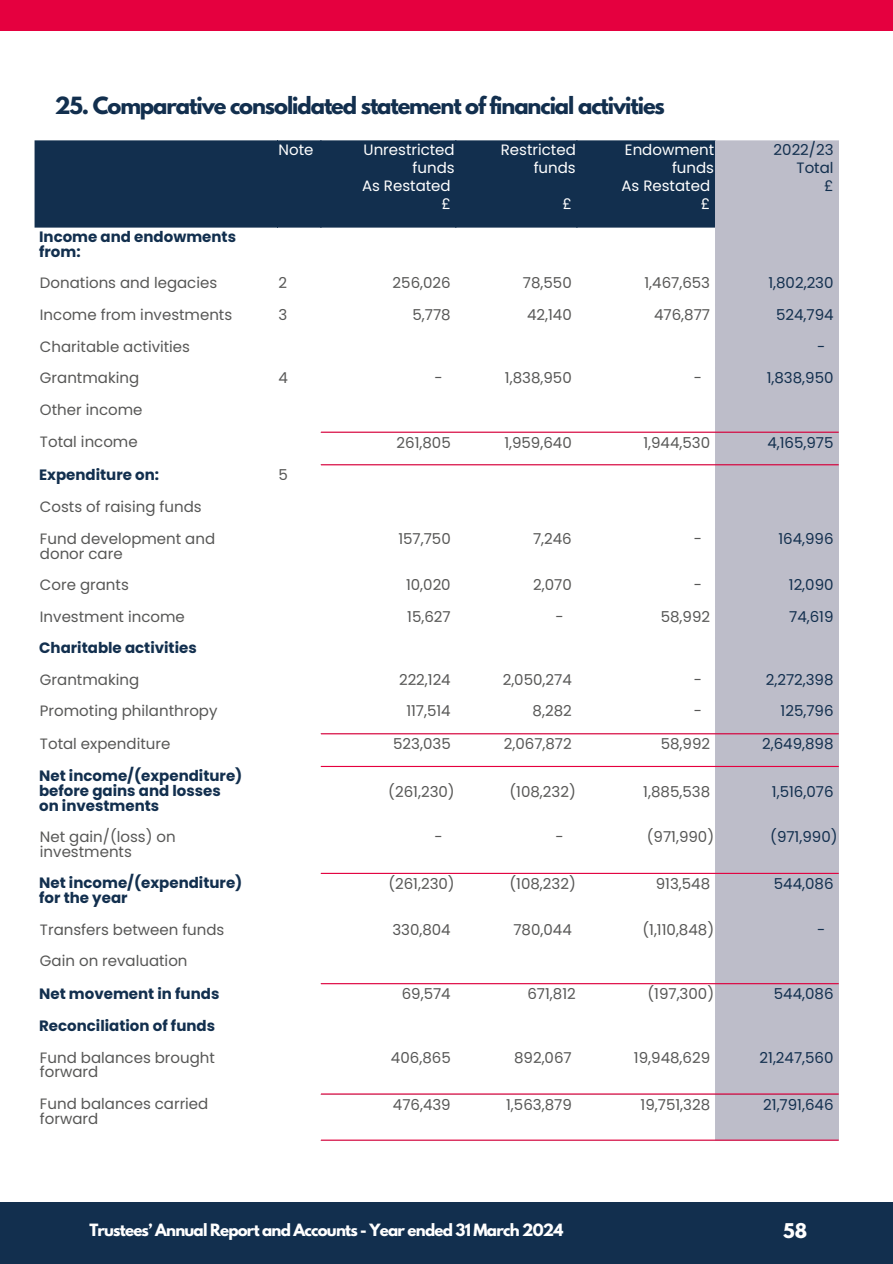
<style>
.page{position:relative;width:893px;height:1264px;background:#fff}
.page>*{position:absolute;margin:0;border:0;box-sizing:border-box;transform-origin:0 0}
.t1{font:700 21px "League Spartan";letter-spacing:-.05em;color:#122f4e}
.t2{font:700 18px "League Spartan";color:#fff}
.t3{font:18px "DM Sans";color:#fff}
.t4{font:15px "Poppins";color:#575756}
.t5{font:700 15px "Poppins";color:#122f4e}
.t6{font:15px "Poppins";color:#122f4e}
.t7{font:15px/18px "Poppins";color:#fff;text-align:right}
.t8{font:700 15px "League Spartan";letter-spacing:-.05em;color:#fff}
</style>
<div class="page">
<div style="left:0;top:0;width:892px;height:31px;background:#e5003f"></div>
<div style="left:0;top:1202px;width:892px;height:61px;background:#122f4e"></div>
<div style="left:35px;top:141px;width:680px;height:86px;background:#122f4e"></div>
<div style="left:715px;top:141px;width:123px;height:998px;background:#bdbdc9"></div>
<hr style="left:321px;top:431px;width:517px;height:2px;background:#e5003f">
<hr style="left:321px;top:464px;width:517px;height:1px;background:#e5003f">
<hr style="left:321px;top:733px;width:517px;height:1px;background:#e5003f">
<hr style="left:321px;top:766px;width:517px;height:1px;background:#e5003f">
<hr style="left:321px;top:872px;width:517px;height:2px;background:#e5003f">
<hr style="left:321px;top:983px;width:517px;height:1px;background:#e5003f">
<hr style="left:321px;top:1093px;width:517px;height:1px;background:#e5003f">
<hr style="left:321px;top:1139px;width:517px;height:1px;background:#e5003f">
<p class="t1" style="left:55px;top:95px;width:611px">25. Comparative consolidated statement of financial activities</p>
<p class="t7" style="left:278px;top:141px;width:36px">Note</p>
<p class="t7" style="left:363px;top:141px;width:93px">Unrestricted funds</p>
<p class="t7" style="left:362px;top:177px;width:90px">As Restated</p>
<p class="t7" style="left:441px;top:195px;width:11px">£</p>
<p class="t7" style="left:500px;top:141px;width:76px">Restricted funds</p>
<p class="t7" style="left:562px;top:195px;width:11px">£</p>
<p class="t7" style="left:625px;top:141px;width:91px">Endowment funds</p>
<p class="t7" style="left:621px;top:177px;width:90px">As Restated</p>
<p class="t7" style="left:700px;top:195px;width:11px">£</p>
<p class="t6" style="left:773px;top:139px;width:61px">2022/23</p>
<p class="t6" style="left:796px;top:157px;width:38px">Total</p>
<p class="t6" style="left:824px;top:175px;width:11px">£</p>
<p class="t5" style="left:39px;top:226px;width:198px">Income and endowments</p>
<p class="t5" style="left:39px;top:241px;width:43px">from:</p>
<p class="t4" style="left:40px;top:273px;width:179px">Donations and legacies</p>
<p class="t4" style="left:278px;top:273px;width:10px">2</p>
<p class="t4" style="left:392px;top:273px;width:60px">256,026</p>
<p class="t4" style="left:523px;top:273px;width:50px">78,550</p>
<p class="t4" style="left:644px;top:273px;width:67px">1,467,653</p>
<p class="t6" style="left:768px;top:273px;width:67px">1,802,230</p>
<p class="t4" style="left:40px;top:304px;width:194px">Income from investments</p>
<p class="t4" style="left:278px;top:304px;width:10px">3</p>
<p class="t4" style="left:412px;top:304px;width:40px">5,778</p>
<p class="t4" style="left:527px;top:304px;width:46px">42,140</p>
<p class="t4" style="left:654px;top:304px;width:57px">476,877</p>
<p class="t6" style="left:776px;top:304px;width:59px">524,794</p>
<p class="t4" style="left:40px;top:336px;width:152px">Charitable activities</p>
<p class="t6" style="left:817px;top:336px;width:10px">-</p>
<p class="t4" style="left:40px;top:367px;width:101px">Grantmaking</p>
<p class="t4" style="left:278px;top:367px;width:11px">4</p>
<p class="t4" style="left:434px;top:367px;width:10px">-</p>
<p class="t4" style="left:505px;top:367px;width:68px">1,838,950</p>
<p class="t4" style="left:693px;top:367px;width:10px">-</p>
<p class="t6" style="left:766px;top:367px;width:68px">1,838,950</p>
<p class="t4" style="left:40px;top:399px;width:104px">Other income</p>
<p class="t4" style="left:40px;top:431px;width:99px">Total income</p>
<p class="t4" style="left:396px;top:432px;width:56px">261,805</p>
<p class="t4" style="left:504px;top:432px;width:69px">1,959,640</p>
<p class="t4" style="left:643px;top:432px;width:68px">1,944,530</p>
<p class="t6" style="left:767px;top:432px;width:68px">4,165,975</p>
<p class="t5" style="left:39px;top:464px;width:121px">Expenditure on:</p>
<p class="t4" style="left:278px;top:464px;width:11px">5</p>
<p class="t4" style="left:40px;top:496px;width:163px">Costs of raising funds</p>
<p class="t4" style="left:40px;top:528px;width:177px">Fund development and</p>
<p class="t4" style="left:40px;top:543px;width:84px">donor care</p>
<p class="t4" style="left:398px;top:528px;width:54px">157,750</p>
<p class="t4" style="left:533px;top:528px;width:40px">7,246</p>
<p class="t4" style="left:693px;top:528px;width:10px">-</p>
<p class="t6" style="left:778px;top:528px;width:57px">164,996</p>
<p class="t4" style="left:40px;top:574px;width:90px">Core grants</p>
<p class="t4" style="left:406px;top:574px;width:46px">10,020</p>
<p class="t4" style="left:533px;top:574px;width:40px">2,070</p>
<p class="t4" style="left:693px;top:574px;width:10px">-</p>
<p class="t6" style="left:788px;top:574px;width:46px">12,090</p>
<p class="t4" style="left:40px;top:606px;width:146px">Investment income</p>
<p class="t4" style="left:407px;top:606px;width:45px">15,627</p>
<p class="t4" style="left:555px;top:606px;width:10px">-</p>
<p class="t4" style="left:660px;top:606px;width:51px">58,992</p>
<p class="t6" style="left:789px;top:606px;width:46px">74,619</p>
<p class="t5" style="left:39px;top:637px;width:159px">Charitable activities</p>
<p class="t4" style="left:40px;top:669px;width:101px">Grantmaking</p>
<p class="t4" style="left:399px;top:669px;width:53px">222,124</p>
<p class="t4" style="left:502px;top:669px;width:71px">2,050,274</p>
<p class="t4" style="left:693px;top:669px;width:10px">-</p>
<p class="t6" style="left:765px;top:669px;width:69px">2,272,398</p>
<p class="t4" style="left:40px;top:700px;width:179px">Promoting philanthropy</p>
<p class="t4" style="left:406px;top:700px;width:46px">117,514</p>
<p class="t4" style="left:532px;top:700px;width:41px">8,282</p>
<p class="t4" style="left:693px;top:700px;width:10px">-</p>
<p class="t6" style="left:780px;top:700px;width:54px">125,796</p>
<p class="t4" style="left:40px;top:733px;width:132px">Total expenditure</p>
<p class="t4" style="left:393px;top:733px;width:59px">523,035</p>
<p class="t4" style="left:504px;top:733px;width:69px">2,067,872</p>
<p class="t4" style="left:660px;top:733px;width:51px">58,992</p>
<p class="t6" style="left:762px;top:733px;width:73px">2,649,898</p>
<p class="t5" style="left:39px;top:765px;width:205px">Net income/(expenditure)</p>
<p class="t5" style="left:39px;top:780px;width:183px">before gains and losses</p>
<p class="t5" style="left:39px;top:795px;width:122px">on investments</p>
<p class="t4" style="left:388px;top:781px;width:68px">(261,230)</p>
<p class="t4" style="left:509px;top:781px;width:68px">(108,232)</p>
<p class="t4" style="left:643px;top:781px;width:68px">1,885,538</p>
<p class="t6" style="left:771px;top:781px;width:63px">1,516,076</p>
<p class="t4" style="left:40px;top:826px;width:137px">Net gain/(loss) on</p>
<p class="t4" style="left:40px;top:841px;width:93px">investments</p>
<p class="t5" style="left:39px;top:872px;width:205px">Net income/(expenditure)</p>
<p class="t5" style="left:39px;top:887px;width:90px">for the year</p>
<p class="t4" style="left:434px;top:826px;width:10px">-</p>
<p class="t4" style="left:555px;top:826px;width:10px">-</p>
<p class="t4" style="left:646px;top:826px;width:69px">(971,990)</p>
<p class="t6" style="left:770px;top:826px;width:69px">(971,990)</p>
<p class="t4" style="left:388px;top:873px;width:68px">(261,230)</p>
<p class="t4" style="left:509px;top:873px;width:68px">(108,232)</p>
<p class="t4" style="left:655px;top:873px;width:56px">913,548</p>
<p class="t6" style="left:773px;top:873px;width:61px">544,086</p>
<p class="t4" style="left:40px;top:918px;width:186px">Transfers between funds</p>
<p class="t4" style="left:392px;top:918px;width:60px">330,804</p>
<p class="t4" style="left:513px;top:918px;width:60px">780,044</p>
<p class="t4" style="left:642px;top:918px;width:73px">(1,110,848)</p>
<p class="t6" style="left:817px;top:918px;width:10px">-</p>
<p class="t4" style="left:40px;top:950px;width:149px">Gain on revaluation</p>
<p class="t5" style="left:39px;top:982px;width:182px">Net movement in funds</p>
<p class="t4" style="left:402px;top:983px;width:50px">69,574</p>
<p class="t4" style="left:527px;top:983px;width:50px">671,812</p>
<p class="t4" style="left:647px;top:983px;width:68px">(197,300)</p>
<p class="t6" style="left:773px;top:983px;width:61px">544,086</p>
<p class="t5" style="left:39px;top:1015px;width:177px">Reconciliation of funds</p>
<p class="t4" style="left:40px;top:1047px;width:176px">Fund balances brought</p>
<p class="t4" style="left:40px;top:1061px;width:60px">forward</p>
<p class="t4" style="left:391px;top:1047px;width:61px">406,865</p>
<p class="t4" style="left:514px;top:1047px;width:59px">892,067</p>
<p class="t4" style="left:634px;top:1047px;width:78px">19,948,629</p>
<p class="t6" style="left:759px;top:1047px;width:75px">21,247,560</p>
<p class="t4" style="left:40px;top:1093px;width:170px">Fund balances carried</p>
<p class="t4" style="left:40px;top:1107px;width:60px">forward</p>
<p class="t4" style="left:393px;top:1093px;width:59px">476,439</p>
<p class="t4" style="left:506px;top:1093px;width:67px">1,563,879</p>
<p class="t4" style="left:640px;top:1093px;width:71px">19,751,328</p>
<h2 class="t6" style="left:763px;top:1093px;width:72px">21,791,646</h2>
<h1 class="t3" style="left:799px;top:1215px;width:10px">1.</h1>
<p class="t8" style="left:89px;top:1222px;width:475px">Trustees’ Annual Report and Accounts - Year ended 31 March 2024</p>
<p class="t2" style="left:783px;top:1221px;width:25px">58</p>
</div>
